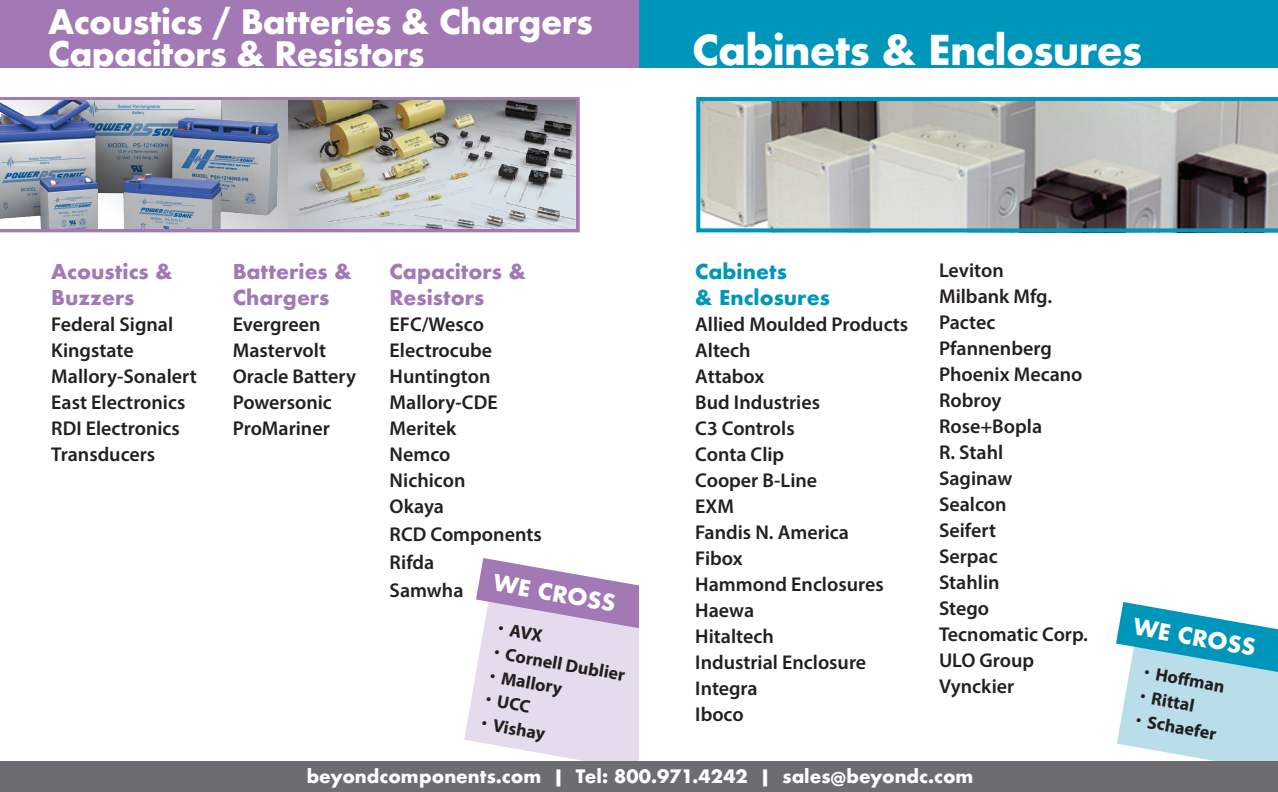
<style>
.page{position:relative;width:1278px;height:792px;background:#fff}
.page>*{position:absolute;margin:0;border:0;box-sizing:border-box;transform-origin:0 0}
.t1{font:700 40px "Futura";letter-spacing:-.02em;color:#fff}
.t2{font:700 32.8px/32px "Futura";letter-spacing:-.02em;color:#fff}
.t3{font:700 22px "Futura";color:#fff}
.t4{font:600 20px/26px "Myriad Pro";color:#231f20}
.t5{font:700 20px/26px "Futura";color:#a279b5}
.t6{font:700 20px/26px "Futura";color:#0096b9}
.t7{font:700 18px "Myriad Pro";color:#231f20}
.t8{font:700 18px "Futura";color:#fff}
.s1{font-family:"Helvetica"}
</style>
<div class="page">
<div style="left:0;top:0;width:642px;height:67px;background:#a279b5"></div>
<div style="left:639px;top:0;width:639px;height:67px;background:#0096b9"></div>
<svg style="left:0;top:97px;width:580px;height:135px;background:#a788b6"></svg>
<svg style="left:696px;top:97px;width:582px;height:135px;background:#9da5a4"></svg>
<svg style="left:1116px;top:602px;width:162px;height:160px"></svg>
<svg style="left:464px;top:558px;width:175px;height:204px"></svg>
<div style="left:0;top:762px;width:1278px;height:30px;background:#6c6d70"></div>
<img style="left:0;top:101px;width:576px;height:127px">
<h2 class="t2" style="left:48px;top:6px;width:546px">Acoustics / Batteries &amp; Chargers<br>Capacitors &amp; Resistors</h2>
<h1 class="t1" style="left:692px;top:21px;width:451px">Cabinets &amp; Enclosures</h1>
<p class="t5" style="left:51px;top:258px;width:123px">Acoustics &amp;<br>Buzzers</p>
<p class="t4" style="left:51px;top:310px;width:147px">Federal Signal<br>Kingstate<br>Mallory-Sonalert<br>East Electronics<br>RDI Electronics<br>Transducers</p>
<p class="t5" style="left:233px;top:258px;width:120px">Batteries &amp;<br>Chargers</p>
<p class="t4" style="left:233px;top:310px;width:125px">Evergreen<br>Mastervolt<br>Oracle Battery<br>Powersonic<br>ProMariner</p>
<p class="t5" style="left:390px;top:258px;width:138px">Capacitors &amp;<br>Resistors</p>
<p class="t4" style="left:390px;top:310px;width:110px">EFC/Wesco<br>Electrocube<br>Huntington<br>Mallory-CDE<br>Meritek<br>Nemco<br>Nichicon<br>Okaya</p>
<p class="t4" style="left:390px;top:519px;width:154px;line-height:28px">RCD Components<br>Rifda<br>Samwha</p>
<p class="t3" style="left:496px;top:566px;width:125px;rotate:10deg">WE CROSS</p>
<p class="t7" style="left:500px;top:617px;width:47px;rotate:10deg"><span class="s1">•</span> AVX</p>
<p class="t7" style="left:496px;top:640px;width:135px;rotate:10deg"><span class="s1">•</span> Cornell Dublier</p>
<p class="t7" style="left:492px;top:664px;width:75px;rotate:10deg"><span class="s1">•</span> Mallory</p>
<p class="t7" style="left:488px;top:688px;width:47px;rotate:10deg"><span class="s1">•</span> UCC</p>
<p class="t7" style="left:483px;top:711px;width:66px;rotate:10deg"><span class="s1">•</span> Vishay</p>
<p class="t6" style="left:695px;top:258px;width:136px">Cabinets<br>&amp; Enclosures</p>
<p class="t4" style="left:695px;top:310px;width:215px">Allied Moulded Products<br>Altech<br>Attabox<br>Bud Industries<br>C3 Controls<br>Conta Clip<br>Cooper B-Line<br>EXM<br>Fandis N. America<br>Fibox<br>Hammond Enclosures<br>Haewa<br>Hitaltech<br>Industrial Enclosure<br>Integra<br>Iboco</p>
<p class="t4" style="left:939px;top:257px;width:150px">Leviton<br>Milbank Mfg.<br>Pactec<br>Pfannenberg<br>Phoenix Mecano<br>Robroy<br>Rose+Bopla<br>R. Stahl<br>Saginaw<br>Sealcon<br>Seifert<br>Serpac<br>Stahlin<br>Stego<br>Tecnomatic Corp.<br>ULO Group<br>Vynckier</p>
<p class="t3" style="left:1136px;top:610px;width:125px;rotate:10deg">WE CROSS</p>
<p class="t7" style="left:1146px;top:661px;width:83px;rotate:10deg"><span class="s1">•</span> Hoff man</p>
<p class="t7" style="left:1142px;top:684px;width:57px;rotate:10deg"><span class="s1">•</span> Rittal</p>
<p class="t7" style="left:1138px;top:708px;width:83px;rotate:10deg"><span class="s1">•</span> Schaefer</p>
<p class="t8" style="left:307px;top:763px;width:668px">beyondcomponents.com | Tel: 800.971.4242 | sales@beyondc.com</p>
</div>
